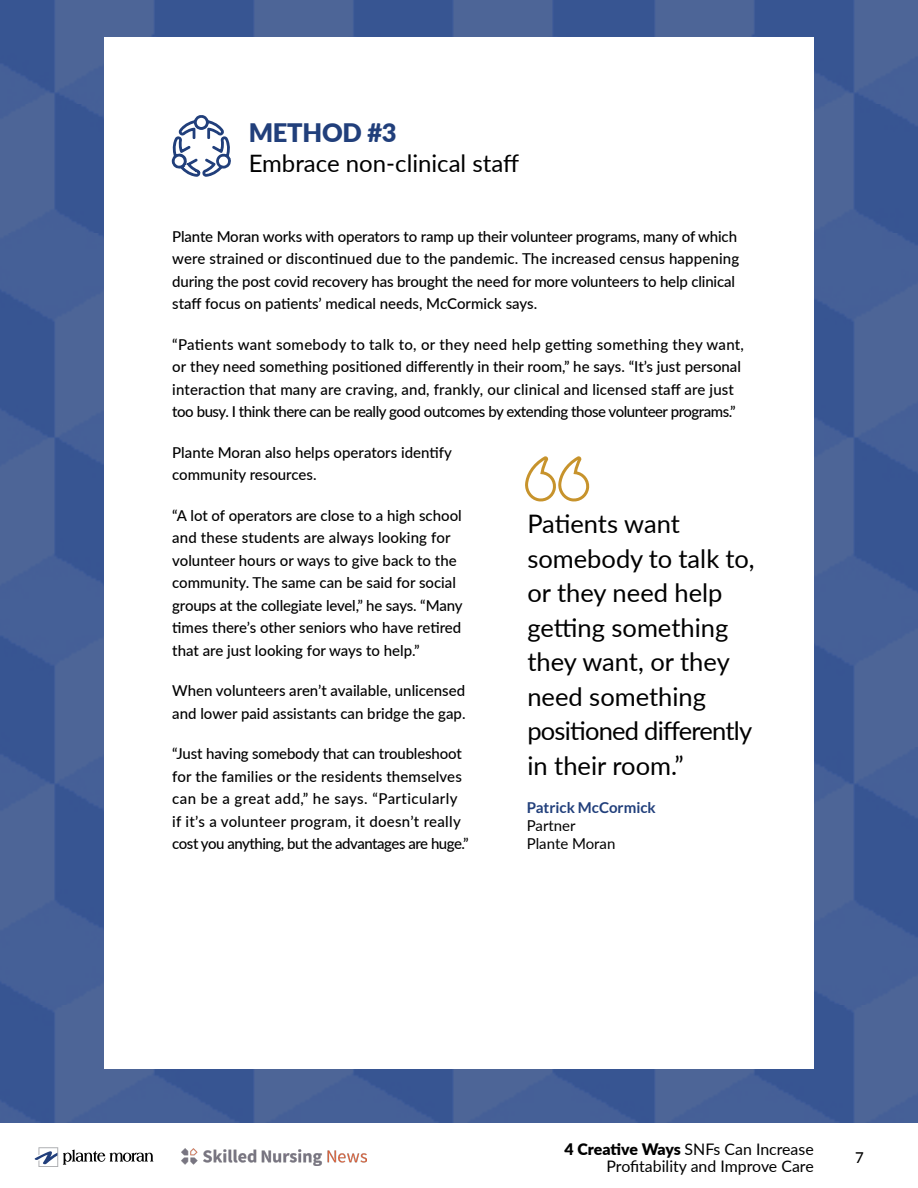
<style>
.page{position:relative;width:918px;height:1188px;background:#fff}
.page>*{position:absolute;margin:0;border:0;box-sizing:border-box;transform-origin:0 0}
.Body{font:25.5px/34.5px "Lato";color:#000}
.SubHealine{font:900 25.5px "Lato";letter-spacing:-.01em;color:#213f7b}
.SubHealine-2{font:24px "Lato";color:#000}
.t1{font:15.9px/17.2px "Lato";color:#000;text-align:right}
.Body-2{font:500 15px/22.5px "Lato";color:#000}
.Body-3{font:15px "Lato";color:#000}
.Body-4{font:700 15px "Lato";color:#213f7b}
.s1{font-weight:900}
</style>
<div class="page">
<div style="left:0;top:0;width:918px;height:1123px;background:linear-gradient(to right,#435e95,#425d95)"></div>
<svg style="left:35px;top:1147px;width:118px;height:20px"></svg>
<div style="left:104px;top:38px;width:710px;height:1031px;background:#fff"></div>
<img style="left:182px;top:1148px;width:184px;height:18px">
<svg style="left:525px;top:456px;width:65px;height:46px"></svg>
<svg style="left:171px;top:115px;width:60px;height:62px"></svg>
<p class="SubHealine" style="left:249px;top:114px;width:150px">METHOD #3</p>
<p class="SubHealine-2" style="left:249px;top:146px;width:272px">Embrace non-clinical staff</p>
<p class="Body-2" style="left:172px;top:224px;width:568px">Plante Moran works with operators to ramp up their volunteer programs, many of which were strained or discontinued due to the pandemic. The increased census happening during the post covid recovery has brought the need for more volunteers to help clinical staff focus on patients’ medical needs, McCormick says.</p>
<p class="Body-2" style="left:172px;top:332px;width:573px">“Patients want somebody to talk to, or they need help getting something they want, or they need something positioned differently in their room,” he says. “It’s just personal interaction that many are craving, and, frankly, our clinical and licensed staff are just too busy. I think there can be really good outcomes by extending those volunteer programs.”</p>
<p class="Body-2" style="left:172px;top:440px;width:281px">Plante Moran also helps operators identify community resources.</p>
<p class="Body-2" style="left:172px;top:503px;width:292px">“A lot of operators are close to a high school and these students are always looking for volunteer hours or ways to give back to the community. The same can be said for social groups at the collegiate level,” he says. “Many times there’s other seniors who have retired that are just looking for ways to help.”</p>
<p class="Body-2" style="left:172px;top:679px;width:295px">When volunteers aren’t available, unlicensed and lower paid assistants can bridge the gap.</p>
<p class="Body-2" style="left:172px;top:742px;width:298px">“Just having somebody that can troubleshoot for the families or the residents themselves can be a great add,” he says. “Particularly if it’s a volunteer program, it doesn’t really cost you anything, but the advantages are huge.”</p>
<p class="Body" style="left:527px;top:506px;width:229px">Patients want somebody to talk to, or they need help getting something they want, or they need something positioned differently in their room.”</p>
<p class="Body-4" style="left:527px;top:799px;width:131px">Patrick McCormick</p>
<p class="Body-3" style="left:527px;top:815px;width:50px">Partner</p>
<p class="Body-3" style="left:527px;top:833px;width:90px">Plante Moran</p>
<p class="t1" style="left:565px;top:1139px;width:251px"><span class="s1">4 Creative Ways</span> SNFs Can Increase<br>Profitability and Improve Care</p>
<p class="Body-2" style="left:855px;top:1146px;width:10px">7</p>
</div>
